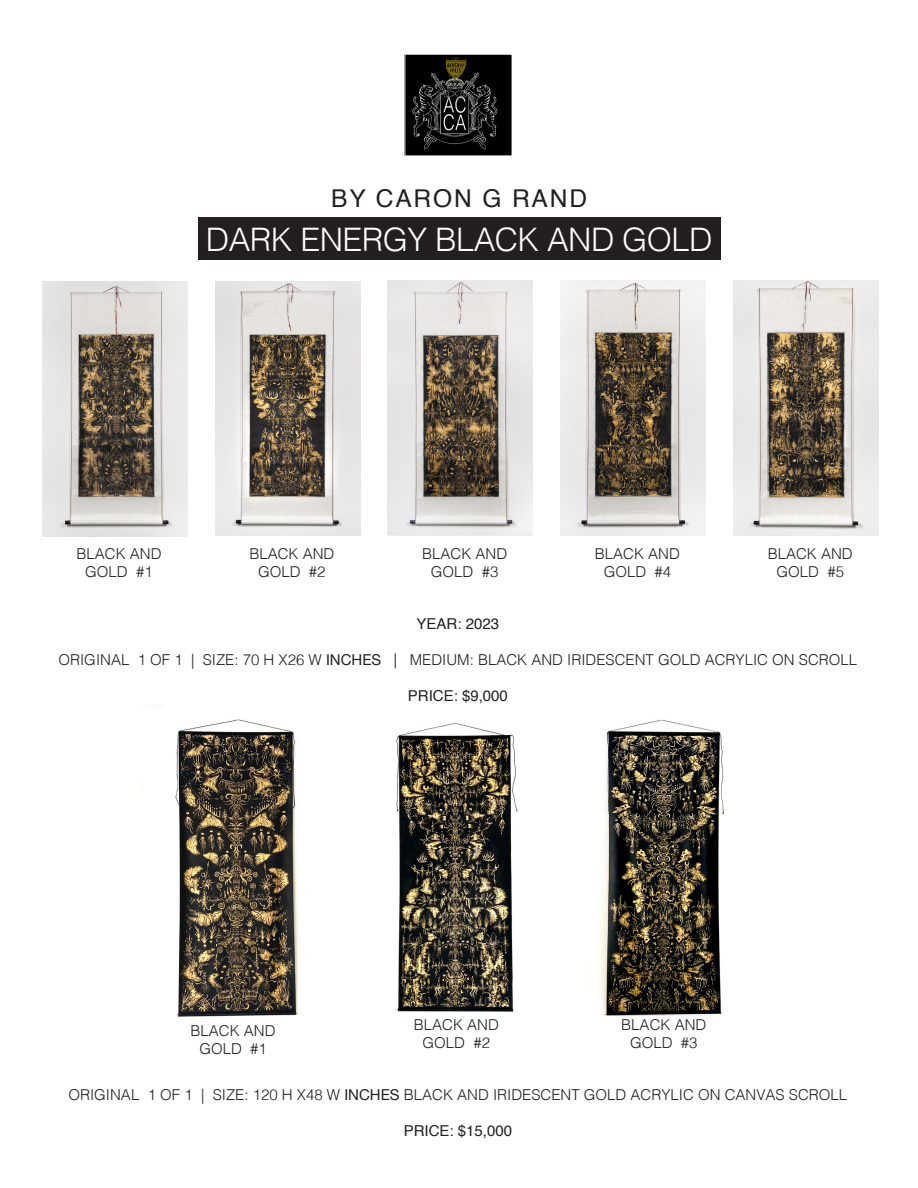
<style>
.page{position:relative;width:918px;height:1188px;background:#fff}
.page>*{position:absolute;margin:0;border:0;box-sizing:border-box;transform-origin:0 0}
.t1{font:300 32.4px "Helvetica";letter-spacing:-.015em;color:#fff}
.t2{font:24.6px "Helvetica";letter-spacing:.075em;color:#231f20}
.t3{font:300 15px/18px "Helvetica";color:#231f20;text-align:center}
.t4{font:15px "Helvetica";color:#231f20}
.s1{font-family:"Helvetica Neue";font-weight:400}
</style>
<div class="page">
<img style="left:175px;top:719px;width:124px;height:298px">
<img style="left:396px;top:723px;width:122px;height:289px">
<img style="left:596px;top:719px;width:128px;height:296px">
<div style="left:198px;top:217px;width:523px;height:43px;background:#231f20"></div>
<div style="left:405px;top:54px;width:107px;height:102px;background:#000"></div>
<img style="left:412px;top:72px;width:86px;height:78px">
<div style="left:446px;top:59px;width:23px;height:27px;background:#231f20;opacity:.17"></div>
<img style="left:447px;top:58px;width:19px;height:24px">
<img style="left:42px;top:282px;width:145px;height:255px">
<img style="left:215px;top:282px;width:145px;height:254px">
<img style="left:388px;top:280px;width:145px;height:254px">
<img style="left:561px;top:280px;width:145px;height:255px">
<img style="left:734px;top:280px;width:144px;height:255px">
<p class="t2" style="left:331px;top:180px;width:257px">BY CARON G RAND</p>
<p class="t1" style="left:206px;top:212px;width:508px">DARK ENERGY BLACK AND GOLD</p>
<p class="t3" style="left:77px;top:544px;width:87px">BLACK AND<br>GOLD #1</p>
<p class="t3" style="left:249px;top:544px;width:87px">BLACK AND<br>GOLD #2</p>
<p class="t3" style="left:422px;top:544px;width:87px">BLACK AND<br>GOLD #3</p>
<p class="t3" style="left:595px;top:544px;width:87px">BLACK AND<br>GOLD #4</p>
<p class="t3" style="left:768px;top:544px;width:87px">BLACK AND<br>GOLD #5</p>
<p class="t4" style="left:417px;top:612px;width:84px">YEAR: 2023</p>
<p class="t3" style="left:58px;top:649px;width:800px">ORIGINAL 1 OF 1 | SIZE: 70 H X26 W <span class="s1">INCHES |</span> MEDIUM: BLACK AND IRIDESCENT GOLD ACRYLIC ON SCROLL</p>
<p class="t4" style="left:408px;top:684px;width:102px">PRICE: $9,000</p>
<p class="t3" style="left:191px;top:1021px;width:87px">BLACK AND<br>GOLD #1</p>
<p class="t3" style="left:414px;top:1015px;width:87px">BLACK AND<br>GOLD #2</p>
<p class="t3" style="left:621px;top:1015px;width:87px">BLACK AND<br>GOLD #3</p>
<p class="t3" style="left:68px;top:1084px;width:780px">ORIGINAL 1 OF 1 | SIZE: 120 H X48 W <span class="s1">INCHES</span> BLACK AND IRIDESCENT GOLD ACRYLIC ON CANVAS SCROLL</p>
<p class="t4" style="left:404px;top:1119px;width:110px">PRICE: $15,000</p>
</div>
